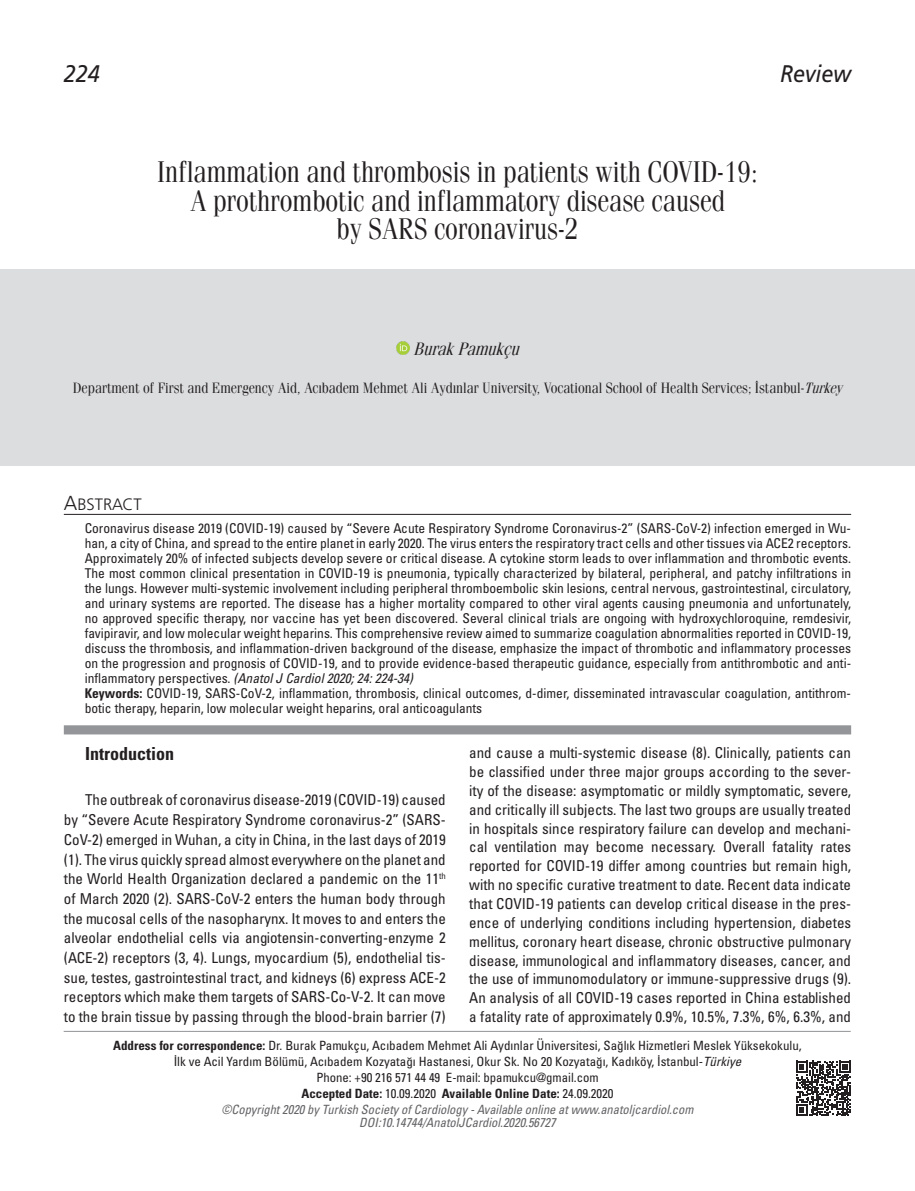
<style>
.page{position:relative;width:915px;height:1191px;background:#fff}
.page>*{position:absolute;margin:0;border:0;box-sizing:border-box;transform-origin:0 0}
.ana_baslik{font:30px "Fenice Tr";color:#231f20;scale:.85 1}
.makale_turu{font:24px "Frutiger Italic Tr";color:#231f20;scale:.9 1}
.yazar_adi{font:italic 18px "Fenice Tr";color:#231f20;scale:.9 1}
.altbaslik{font:18px "Univers Cond Bd Tr";color:#231f20}
.t1{font:16.5px "Frutiger Light Nr Tr";color:#231f20}
.ana_metin{font:15px/18.9px "Univers Condensed Tr";color:#231f20;text-align:justify}
.yazar_kurum{font:15px "Fenice Tr";color:#231f20;scale:.9 1}
.ozet{font:13.5px/15px "Univers Condensed Tr";color:#231f20;text-align:justify}
.yazar_adres{font:12.75px "Univers Condensed Tr";color:#231f20}
.copyright{font:12.75px "Univers Cond Ita Tr";color:#636366}
.yazar_adres-2{font:12.75px "Univers Cond Bd Tr";color:#231f20}
.s1{font-style:italic}
.s2{font-size:20.25px}
.s3{font-family:"Univers Cond Ita Tr"}
.s4{font-family:"Univers Cond Bd Tr"}
.s5{font-family:"Univers Condensed Tr"}
</style>
<div class="page">
<hr style="left:64px;top:1031px;width:786px;height:1px;background:#939598">
<div style="left:0;top:269px;width:914px;height:196px;background:#dcdddf"></div>
<svg style="left:396px;top:342px;width:13px;height:12px"></svg>
<svg style="left:796px;top:1061px;width:54px;height:55px"></svg>
<div style="left:64px;top:725px;width:786px;height:9px;background:#939598"></div>
<hr style="left:64px;top:514px;width:786px;height:1px;background:#231f20">
<p class="makale_turu" style="left:64px;top:59px;width:42px">224</p>
<p class="makale_turu" style="left:779px;top:59px;width:80px">Review</p>
<p class="ana_baslik" style="left:157px;top:154px;width:707px">Inflammation and thrombosis in patients with COVID-19:</p>
<p class="ana_baslik" style="left:190px;top:182px;width:630px">A prothrombotic and inflammatory disease caused</p>
<p class="ana_baslik" style="left:336px;top:211px;width:286px">by SARS coronavirus-2</p>
<p class="yazar_adi" style="left:413px;top:337px;width:125px">BurakPamukçu</p>
<p class="yazar_kurum" style="left:73px;top:378px;width:861px">Department of First and Emergency Aid, Acıbadem Mehmet Ali Aydınlar University, Vocational School of Health Services; İstanbul-<span class="s1">Turkey</span></p>
<p class="t1" style="left:64px;top:495px;width:79px"><span class="s2">A</span>BSTRACT</p>
<p class="ozet" style="left:85px;top:520px;width:767px">Coronavirus disease 2019 (COVID-19) caused by “Severe Acute Respiratory Syndrome Coronavirus-2” (SARS-CoV-2) infection emerged in Wu&shy;han, a city of China, and spread to the entire planet in early 2020. The virus enters the respiratory tract cells and other tissues via ACE2 receptors.<br>Approximately 20% of infected subjects develop severe or critical disease. A cytokine storm leads to over inflammation and thrombotic events.<br>The most common clinical presentation in COVID-19 is pneumonia, typically characterized by bilateral, peripheral, and patchy infiltrations in the lungs. However multi-systemic involvement including peripheral thromboembolic skin lesions, central nervous, gastrointestinal, circulatory, and urinary systems are reported. The disease has a higher mortality compared to other viral agents causing pneumonia and unfortunately, no approved specific therapy, nor vaccine has yet been discovered. Several clinical trials are ongoing with hydroxychloroquine, remdesivir, favipiravir, and low molecular weight heparins. This comprehensive review aimed to summarize coagulation abnormalities reported in COVID-19, discuss the thrombosis, and inflammation-driven background of the disease, emphasize the impact of thrombotic and inflammatory processes on the progression and prognosis of COVID-19, and to provide evidence-based therapeutic guidance, especially from antithrombotic and anti&shy;inflammatory perspectives. <span class="s3">(Anatol J Cardiol 2020; 24: 224-34)</span></p>
<p class="ozet" style="left:85px;top:685px;width:767px"><span class="s4">Keywords:</span> COVID-19, SARS-CoV-2, inflammation, thrombosis, clinical outcomes, d-dimer, disseminated intravascular coagulation, antithrom&shy;botic therapy, heparin, low molecular weight heparins, oral anticoagulants</p>
<p class="altbaslik" style="left:85px;top:743px;width:91px">Introduction</p>
<p class="ana_metin" style="left:64px;top:790px;width:383px;line-height:19.6px;text-indent:21px">The outbreak of coronavirus disease-2019 (COVID-19) caused by “Severe Acute Respiratory Syndrome coronavirus-2” (SARS-CoV-2) emerged in Wuhan, a city in China, in the last days of 2019 (1). The virus quickly spread almost everywhere on the planet and the World Health Organization declared a pandemic on the 11<sup>th </sup>of March 2020 (2). SARS-CoV-2 enters the human body through the mucosal cells of the nasopharynx. It moves to and enters the alveolar endothelial cells via angiotensin-converting-enzyme 2 (ACE-2) receptors (3, 4). Lungs, myocardium (5), endothelial tis&shy;sue, testes, gastrointestinal tract, and kidneys (6) express ACE-2 receptors which make them targets of SARS-Co-V-2. It can move to the brain tissue by passing through the blood-brain barrier (7)</p>
<p class="ana_metin" style="left:469px;top:743px;width:383px">and cause a multi-systemic disease (8). Clinically, patients can be classified under three major groups according to the sever&shy;ity of the disease: asymptomatic or mildly symptomatic, severe, and critically ill subjects. The last two groups are usually treated in hospitals since respiratory failure can develop and mechani&shy;cal ventilation may become necessary. Overall fatality rates reported for COVID-19 differ among countries but remain high, with no specific curative treatment to date. Recent data indicate that COVID-19 patients can develop critical disease in the pres&shy;ence of underlying conditions including hypertension, diabetes mellitus, coronary heart disease, chronic obstructive pulmonary disease, immunological and inflammatory diseases, cancer, and the use of immunomodulatory or immune-suppressive drugs (9).<br>An analysis of all COVID-19 cases reported in China established a fatality rate of approximately 0.9%, 10.5%, 7.3%, 6%, 6.3%, and</p>
<p class="yazar_adres" style="left:113px;top:1037px;width:690px"><span class="s4">Address for correspondence:</span> Dr. Burak Pamukçu, Acıbadem Mehmet Ali Aydınlar Üniversitesi, Sağlık Hizmetleri Meslek Yüksekokulu,</p>
<p class="yazar_adres" style="left:174px;top:1053px;width:569px">İlk ve Acil Yardım Bölümü, Acıbadem Kozyatağı Hastanesi, Okur Sk. No 20 Kozyatağı, Kadıköy, İstanbul-<span class="s3">Türkiye</span></p>
<p class="yazar_adres" style="left:316px;top:1069px;width:284px">Phone: +90 216 571 44 49 E-mail: bpamukcu@gmail.com</p>
<p class="yazar_adres-2" style="left:301px;top:1086px;width:313px">Accepted Date: <span class="s5">10.09.2020</span> Available Online Date: <span class="s5">24.09.2020</span></p>
<p class="copyright" style="left:221px;top:1101px;width:473px">©Copyright 2020 by Turkish Society of Cardiology - Available online at www.anatoljcardiol.com</p>
<p class="copyright" style="left:359px;top:1114px;width:198px">DOI:10.14744/AnatolJCardiol.2020.56727</p>
</div>
